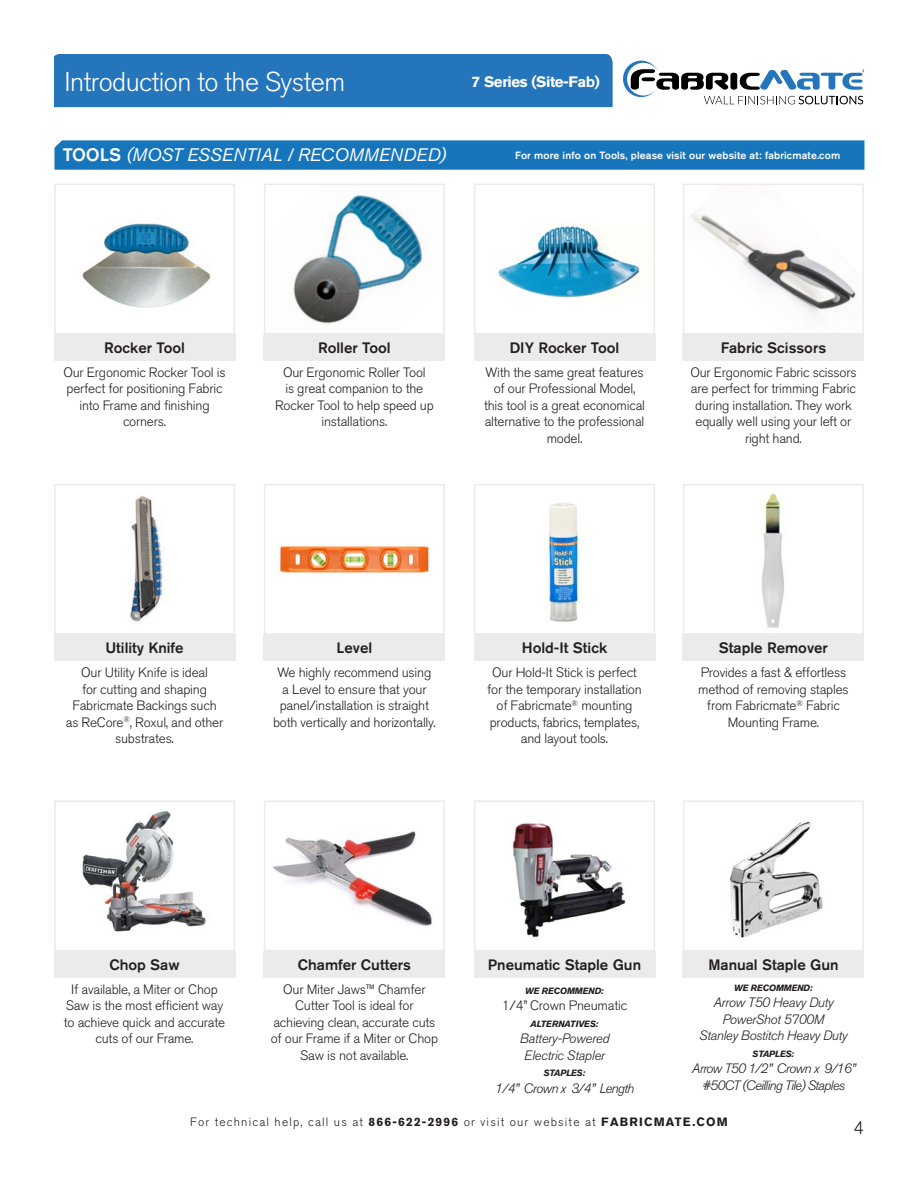
<style>
.page{position:relative;width:918px;height:1188px;background:#fff}
.page>*{position:absolute;margin:0;border:0;box-sizing:border-box;transform-origin:0 0}
.t1{font:300 27px "Akzidenz Grotesk BQ";letter-spacing:-.02em;color:#fff}
.t2{font:italic 18px "Akzidenz Grotesk BQ";color:#fff}
.t3{font:300 18px "Akzidenz Grotesk BQ";color:#231f20}
.t4{font:500 15px "Akzidenz Grotesk BQ";color:#231f20}
.t5{font:700 15px "Akzidenz Grotesk BQ";letter-spacing:-.025em;color:#fff}
.t6{font:300 13.5px/16.5px "Akzidenz Grotesk BQ";letter-spacing:-.015em;color:#231f20;text-align:center}
.t7{font:italic 300 13.5px/16.5px "Akzidenz Grotesk BQ";letter-spacing:-.025em;color:#231f20;text-align:center}
.t8{font:italic 300 13.5px/16.5px "Akzidenz Grotesk BQ";letter-spacing:-.05em;color:#231f20;text-align:center}
.t9{font:300 12px "Akzidenz Grotesk BQ";letter-spacing:.1em;color:#231f20}
.t10{font:500 10.5px "Akzidenz Grotesk BQ";letter-spacing:.01em;color:#fff}
.t11{font:italic 700 9px "Akzidenz Grotesk BQ";letter-spacing:-.025em;color:#231f20}
.s1{font-weight:500;font-style:normal}
.s2{font-weight:700}
</style>
<div class="page">
<div style="left:54px;top:54px;width:559px;height:53px;background:#2475bb"></div>
<svg style="left:623px;top:61px;width:241px;height:43px"></svg>
<svg style="left:54px;top:140px;width:810px;height:30px;background:#1d78bd"></svg>
<img style="left:82px;top:223px;width:129px;height:85px">
<div style="left:54px;top:184px;width:181px;height:150px;border:2px solid #ebebec"></div>
<img style="left:130px;top:496px;width:34px;height:126px">
<div style="left:54px;top:484px;width:181px;height:151px;border:2px solid #ebebec"></div>
<img style="left:293px;top:194px;width:130px;height:130px">
<div style="left:264px;top:184px;width:181px;height:150px;border:2px solid #ebebec"></div>
<img style="left:498px;top:219px;width:142px;height:79px">
<div style="left:474px;top:184px;width:181px;height:150px;border:2px solid #ebebec"></div>
<img style="left:761px;top:493px;width:23px;height:135px">
<div style="left:683px;top:484px;width:181px;height:151px;border:2px solid #ebebec"></div>
<img style="left:547px;top:503px;width:32px;height:119px">
<div style="left:474px;top:484px;width:181px;height:151px;border:2px solid #ebebec"></div>
<img style="left:82px;top:811px;width:124px;height:121px">
<div style="left:54px;top:800px;width:181px;height:151px;border:2px solid #ebebec"></div>
<img style="left:691px;top:212px;width:165px;height:104px">
<div style="left:683px;top:184px;width:181px;height:150px;border:2px solid #ebebec"></div>
<div style="left:54px;top:334px;width:181px;height:27px;background:#ebebec"></div>
<div style="left:54px;top:635px;width:181px;height:26px;background:#ebebec"></div>
<div style="left:264px;top:334px;width:181px;height:27px;background:#ebebec"></div>
<div style="left:474px;top:334px;width:181px;height:27px;background:#ebebec"></div>
<div style="left:683px;top:635px;width:181px;height:26px;background:#ebebec"></div>
<div style="left:474px;top:635px;width:181px;height:26px;background:#ebebec"></div>
<div style="left:54px;top:951px;width:181px;height:27px;background:#ebebec"></div>
<div style="left:683px;top:334px;width:181px;height:27px;background:#ebebec"></div>
<img style="left:512px;top:823px;width:114px;height:115px">
<div style="left:474px;top:800px;width:181px;height:151px;border:2px solid #ebebec"></div>
<img style="left:730px;top:821px;width:93px;height:117px">
<div style="left:683px;top:800px;width:181px;height:151px;border:2px solid #ebebec"></div>
<div style="left:474px;top:951px;width:181px;height:27px;background:#ebebec"></div>
<div style="left:683px;top:951px;width:181px;height:27px;background:#ebebec"></div>
<img style="left:279px;top:545px;width:150px;height:29px">
<div style="left:264px;top:484px;width:181px;height:151px;border:2px solid #ebebec"></div>
<div style="left:264px;top:635px;width:181px;height:26px;background:#ebebec"></div>
<img style="left:273px;top:831px;width:159px;height:95px">
<div style="left:264px;top:800px;width:181px;height:151px;border:2px solid #ebebec"></div>
<div style="left:264px;top:951px;width:181px;height:27px;background:#ebebec"></div>
<p class="t1" style="left:65px;top:67px;width:282px">Introduction to the System</p>
<p class="t2" style="left:63px;top:144px;width:385px"><span class="s1">TOOLS</span> (MOST ESSENTIAL / RECOMMENDED)</p>
<p class="t5" style="left:472px;top:73px;width:130px">7 Series (Site-Fab)</p>
<p class="t10" style="left:515px;top:149px;width:327px">For more info on Tools, please visit our website at: fabricmate.com</p>
<p class="t4" style="left:104px;top:338px;width:83px">Rocker Tool</p>
<p class="t4" style="left:318px;top:338px;width:74px">Roller Tool</p>
<p class="t4" style="left:510px;top:338px;width:111px">DIY Rocker Tool</p>
<p class="t4" style="left:721px;top:338px;width:107px">Fabric Scissors</p>
<p class="t6" style="left:63px;top:364px;width:164px">Our Ergonomic Rocker Tool is perfect for positioning Fabric into Frame and finishing corners.</p>
<p class="t6" style="left:275px;top:364px;width:160px">Our Ergonomic Roller Tool<br>is great companion to the<br>Rocker Tool to help speed up installations.</p>
<p class="t6" style="left:484px;top:364px;width:162px">With the same great features of our Professional Model, this tool is a great economical alternative to the professional model.</p>
<p class="t6" style="left:690px;top:364px;width:168px">Our Ergonomic Fabric scissors are perfect for trimming Fabric during installation. They work equally well using your left or right hand.</p>
<p class="t4" style="left:105px;top:639px;width:80px">Utility Knife</p>
<p class="t4" style="left:337px;top:639px;width:37px">Level</p>
<p class="t4" style="left:522px;top:639px;width:87px">Hold-It Stick</p>
<p class="t4" style="left:719px;top:639px;width:110px">Staple Remover</p>
<p class="t6" style="left:66px;top:665px;width:159px">Our Utility Knife is ideal<br>for cutting and shaping<br>Fabricmate Backings such as ReCore<sup>®</sup>, Roxul, and other substrates.</p>
<p class="t6" style="left:487px;top:665px;width:156px">Our Hold-It Stick is perfect for the temporary installation of Fabricmate<sup>®</sup> mounting products, fabrics, templates, and layout tools.</p>
<p class="t6" style="left:273px;top:665px;width:164px">We highly recommend using a Level to ensure that your panel/installation is straight both vertically and horizontally.</p>
<p class="t6" style="left:698px;top:665px;width:152px">Provides a fast &amp; effortless method of removing staples from Fabricmate<sup>®</sup> Fabric<br>Mounting Frame.</p>
<p class="t4" style="left:109px;top:955px;width:72px">Chop Saw</p>
<p class="t6" style="left:64px;top:981px;width:163px">If available, a Miter or Chop<br>Saw is the most efficient way to achieve quick and accurate cuts of our Frame.</p>
<p class="t4" style="left:298px;top:955px;width:115px">Chamfer Cutters</p>
<p class="t6" style="left:271px;top:981px;width:169px">Our Miter Jaws™ Chamfer<br>Cutter Tool is ideal for achieving clean, accurate cuts of our Frame if a Miter or Chop<br>Saw is not available.</p>
<p class="t4" style="left:488px;top:955px;width:155px">Pneumatic Staple Gun</p>
<p class="t4" style="left:708px;top:955px;width:132px">Manual Staple Gun</p>
<p class="t11" style="left:525px;top:985px;width:80px">WE RECOMMEND:</p>
<p class="t6" style="left:502px;top:998px;width:127px">1/4” Crown Pneumatic</p>
<p class="t11" style="left:530px;top:1018px;width:70px">ALTERNATIVES:</p>
<p class="t7" style="left:520px;top:1031px;width:91px">Battery-Powered</p>
<p class="t7" style="left:524px;top:1047px;width:82px">Electric Stapler</p>
<p class="t11" style="left:544px;top:1068px;width:43px">STAPLES:</p>
<p class="t8" style="left:495px;top:1080px;width:141px">1/4” Crown x 3/4” Length</p>
<p class="t11" style="left:734px;top:982px;width:80px">WE RECOMMEND:</p>
<p class="t7" style="left:713px;top:994px;width:122px">Arrow T50 Heavy Duty<br>PowerShot 5700M</p>
<p class="t7" style="left:699px;top:1027px;width:150px">Stanley Bostitch Heavy Duty</p>
<p class="t11" style="left:753px;top:1048px;width:43px">STAPLES:</p>
<p class="t8" style="left:692px;top:1060px;width:165px">Arrow T50 1/2” Crown x 9/16” #50CT (Ceilling Tile) Staples</p>
<p class="t9" style="left:190px;top:1116px;width:539px">For technical help, call us at <span class="s2">866-622-2996</span> or visit our website at <span class="s2">FABRICMATE.COM</span></p>
<h2 class="t3" style="left:854px;top:1118px;width:12px">4</h2>
</div>
